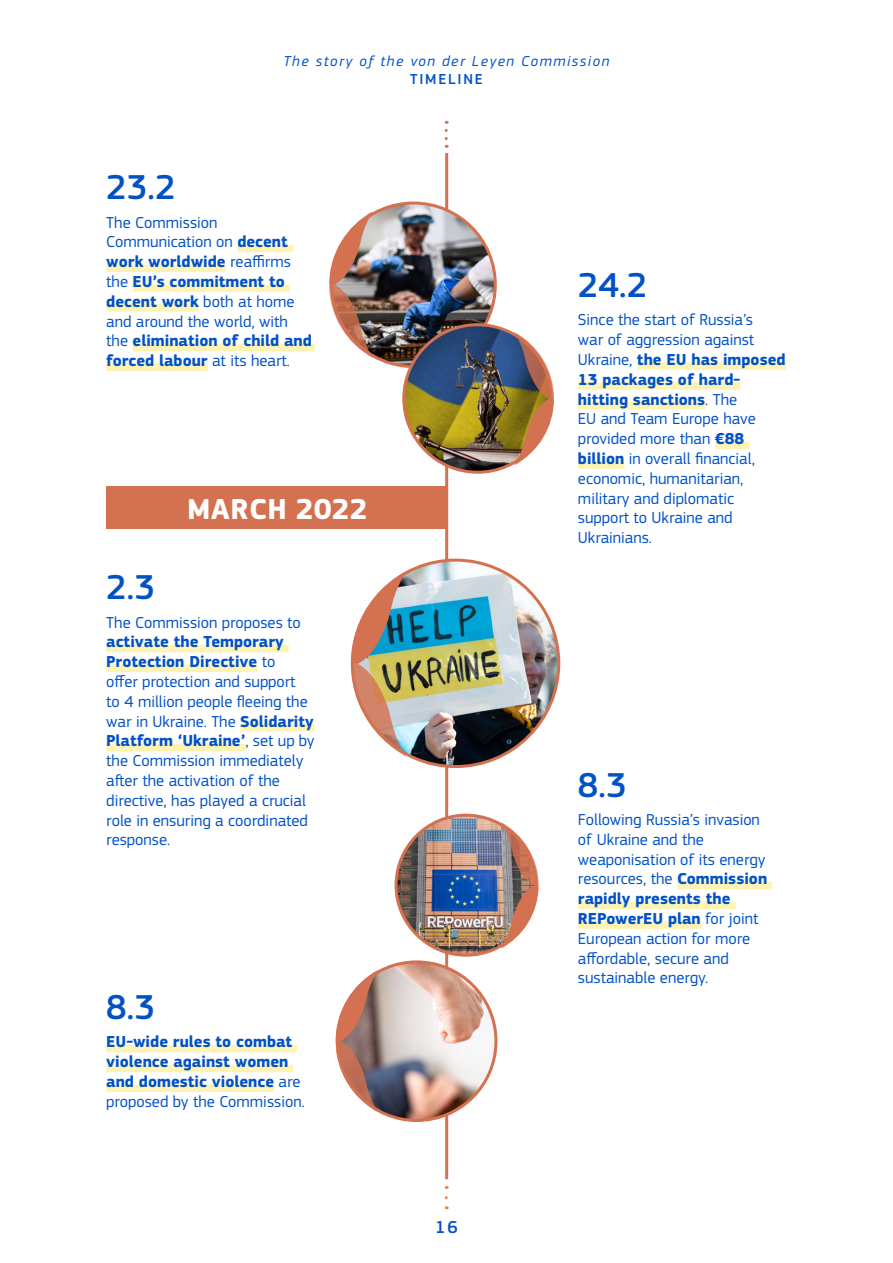
<style>
.page{position:relative;width:893px;height:1263px;background:#fff}
.page>*{position:absolute;margin:0;border:0;box-sizing:border-box;transform-origin:0 0}
.Body_text_blue{font:500 36px "EC Square Sans Pro";color:#0252c6}
.Month_title_orange__h2{font:700 30px "EC Square Sans Pro";letter-spacing:.02em;color:#fff}
.t1{font:500 18px "EC Square Sans Pro";color:#0252c6}
.Body_text_blue-2{font:16.5px/19.8px "EC Square Sans Pro";color:#0252c6}
.Body_text_blue-3{font:700 16.5px/19.8px "EC Square Sans Pro";color:#0252c6}
.t2{font:italic 15px "EC Square Sans Pro";letter-spacing:.1em;color:#0252c6}
.t3{font:500 15px "EC Square Sans Pro";letter-spacing:.12em;color:#0252c6}
.s1{font-weight:700}
.s2{font-weight:400}
</style>
<div class="page">
<hr style="left:445px;top:153px;width:3px;height:1026px;background:#d47150">
<svg style="left:445px;top:130px;width:3px;height:18px"></svg>
<img style="left:332px;top:203px;width:163px;height:163px;border-radius:82px">
<img style="left:329px;top:211px;width:44px;height:147px">
<img style="left:337px;top:962px;width:159px;height:158px;border-radius:79px">
<svg style="left:336px;top:970px;width:42px;height:142px"></svg>
<img style="left:352px;top:560px;width:207px;height:206px;border-radius:103px">
<svg style="left:351px;top:571px;width:55px;height:185px"></svg>
<img style="left:404px;top:325px;width:147px;height:147px;border-radius:74px">
<svg style="left:514px;top:332px;width:40px;height:133px"></svg>
<img style="left:396px;top:815px;width:140px;height:140px;border-radius:70px">
<svg style="left:501px;top:822px;width:38px;height:126px"></svg>
<svg style="left:445px;top:1197px;width:3px;height:12px"></svg>
<div style="left:237px;top:245px;width:56px;height:7px;background:#fff3b3"></div>
<div style="left:106px;top:264px;width:120px;height:8px;background:#fff3b3"></div>
<div style="left:133px;top:284px;width:157px;height:8px;background:#fff3b3"></div>
<div style="left:106px;top:304px;width:93px;height:8px;background:#fff3b3"></div>
<div style="left:133px;top:344px;width:182px;height:7px;background:#fff3b3"></div>
<div style="left:106px;top:363px;width:102px;height:8px;background:#fff3b3"></div>
<div style="left:637px;top:362px;width:149px;height:8px;background:#fff3b3"></div>
<div style="left:578px;top:382px;width:162px;height:8px;background:#fff3b3"></div>
<div style="left:578px;top:402px;width:127px;height:7px;background:#fff3b3"></div>
<div style="left:715px;top:441px;width:34px;height:8px;background:#fff3b3"></div>
<div style="left:578px;top:461px;width:46px;height:8px;background:#fff3b3"></div>
<div style="left:106px;top:486px;width:342px;height:43px;background:#d47150"></div>
<div style="left:106px;top:645px;width:183px;height:7px;background:#fff3b3"></div>
<div style="left:106px;top:664px;width:151px;height:8px;background:#fff3b3"></div>
<div style="left:240px;top:724px;width:75px;height:7px;background:#fff3b3"></div>
<div style="left:106px;top:744px;width:139px;height:7px;background:#fff3b3"></div>
<div style="left:677px;top:882px;width:95px;height:7px;background:#fff3b3"></div>
<div style="left:578px;top:901px;width:157px;height:8px;background:#fff3b3"></div>
<div style="left:578px;top:921px;width:123px;height:8px;background:#fff3b3"></div>
<div style="left:106px;top:1045px;width:191px;height:7px;background:#fff3b3"></div>
<div style="left:106px;top:1065px;width:187px;height:7px;background:#fff3b3"></div>
<div style="left:106px;top:1084px;width:168px;height:8px;background:#fff3b3"></div>
<p class="t2" style="left:284px;top:53px;width:327px">The story of the von der Leyen Commission</p>
<p class="t3" style="left:410px;top:71px;width:74px">TIMELINE</p>
<p class="Body_text_blue" style="left:106px;top:166px;width:71px">23.2</p>
<p class="Body_text_blue-2" style="left:106px;top:212px;width:207px">The Commission<br>Communication on <span class="s1">decent work worldwide</span> reaffirms the <span class="s1">EU’s commitment to decent work</span> both at home and around the world, with the <span class="s1">elimination of child and forced labour</span> at its heart.</p>
<h2 class="Month_title_orange__h2" style="left:187px;top:491px;width:182px">MARCH 2022</h2>
<p class="Body_text_blue" style="left:106px;top:566px;width:50px">2.3</p>
<p class="Body_text_blue-2" style="left:106px;top:612px;width:210px">The Commission proposes to <span class="s1">activate the Temporary<br>Protection Directive</span> to<br>offer protection and support<br>to 4 million people fleeing the war in Ukraine. The <span class="s1">Solidarity<br>Platform ‘Ukraine’</span>, set up by the Commission immediately after the activation of the directive, has played a crucial role in ensuring a coordinated response.</p>
<p class="Body_text_blue" style="left:106px;top:986px;width:50px">8.3</p>
<p class="Body_text_blue-3" style="left:106px;top:1033px;width:200px">EU-wide rules to combat violence against women and domestic violence <span class="s2">are proposed by the Commission.</span></p>
<p class="t1" style="left:435px;top:1216px;width:24px">16</p>
<p class="Body_text_blue" style="left:578px;top:264px;width:71px">24.2</p>
<p class="Body_text_blue-2" style="left:578px;top:310px;width:209px">Since the start of Russia’s<br>war of aggression against<br>Ukraine, <span class="s1">the EU has imposed<br>13 packages of hard&shy;hitting sanctions</span>. The<br>EU and Team Europe have provided more than <span class="s1">€88 billion</span> in overall financial, economic, humanitarian, military and diplomatic support to Ukraine and<br>Ukrainians.</p>
<p class="Body_text_blue" style="left:578px;top:764px;width:50px">8.3</p>
<p class="Body_text_blue-2" style="left:578px;top:810px;width:191px">Following Russia’s invasion of Ukraine and the weaponisation of its energy resources, the <span class="s1">Commission rapidly presents the<br>REPowerEU plan</span> for joint<br>European action for more affordable, secure and sustainable energy.</p>
</div>
